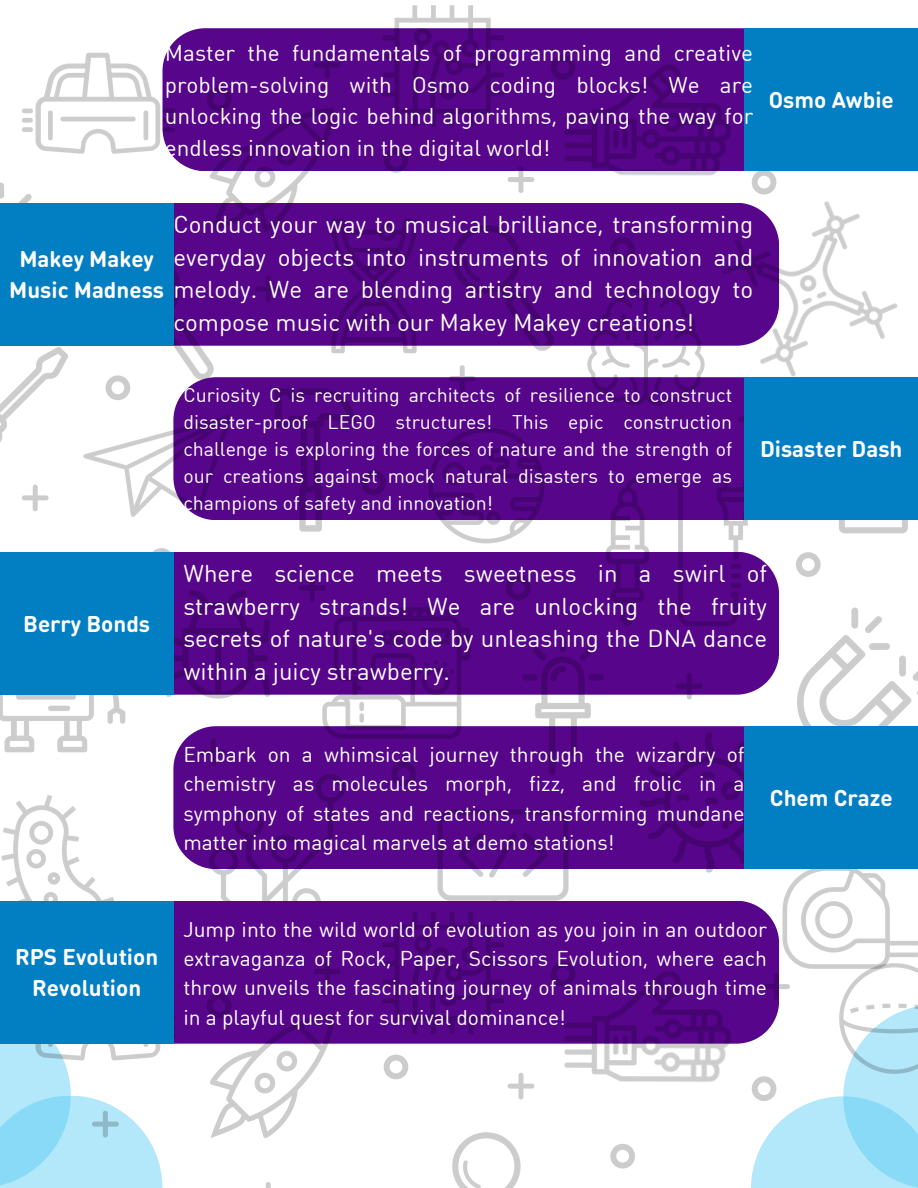
<style>
.page{position:relative;width:918px;height:1188px;background:#fff}
.page>*{position:absolute;margin:0;border:0;box-sizing:border-box;transform-origin:0 0}
.t1{font:24px/32.7px "DIN Round Web W03";color:#fff}
.t2{font:22.5px/31.5px "DIN Round Web W03";color:#fff;text-align:justify}
.t3{font:700 22.5px/31.5px "DIN Round Web W04";color:#fff;text-align:center}
.t4{font:21px/29.2px "DIN Round Web W03";color:#fff;text-align:justify}
.t5{font:19.5px/27px "DIN Round Web W03";color:#fff;text-align:justify}
.s1{font-family:"DIN Round Web W04";font-weight:700;font-size:22.5px}
</style>
<div class="page">
<svg style="left:0;top:1124px;width:163px;height:64px;background:#abe4f9"></svg>
<svg style="left:751px;top:1105px;width:92px;height:83px;background:#b8e8fa"></svg>
<svg style="left:843px;top:1110px;width:64px;height:78px;background:#98def8"></svg>
<div style="left:213px;top:28px;width:308px;height:143px;background:#57058b"></div>
<div style="left:188px;top:726px;width:421px;height:143px;background:#57058b"></div>
<img style="left:22px;top:28px;width:191px;height:189px">
<img style="left:177px;top:737px;width:219px;height:164px">
<img style="left:173px;top:227px;width:80px;height:132px">
<img style="left:0;top:369px;width:50px;height:143px">
<img style="left:50px;top:359px;width:148px;height:214px">
<img style="left:0;top:139px;width:115px;height:230px">
<img style="left:182px;top:80px;width:179px;height:179px">
<img style="left:0;top:538px;width:174px;height:214px">
<svg style="left:255px;top:276px;width:15px;height:26px"></svg>
<svg style="left:105px;top:375px;width:25px;height:25px"></svg>
<svg style="left:207px;top:87px;width:25px;height:25px"></svg>
<svg style="left:22px;top:485px;width:27px;height:26px"></svg>
<img style="left:149px;top:573px;width:141px;height:141px">
<svg style="left:149px;top:548px;width:25px;height:25px"></svg>
<svg style="left:200px;top:739px;width:27px;height:27px"></svg>
<img style="left:1px;top:752px;width:177px;height:144px">
<img style="left:354px;top:5px;width:167px;height:151px">
<svg style="left:314px;top:52px;width:27px;height:26px"></svg>
<img style="left:409px;top:780px;width:189px;height:121px">
<img style="left:609px;top:726px;width:136px;height:147px">
<img style="left:741px;top:607px;width:177px;height:198px">
<svg style="left:391px;top:780px;width:25px;height:7px"></svg>
<img style="left:782px;top:869px;width:108px;height:98px">
<img style="left:521px;top:28px;width:224px;height:218px">
<svg style="left:551px;top:55px;width:25px;height:25px"></svg>
<img style="left:839px;top:520px;width:69px;height:14px">
<img style="left:665px;top:144px;width:233px;height:290px">
<svg style="left:752px;top:171px;width:25px;height:24px"></svg>
<img style="left:198px;top:343px;width:182px;height:234px">
<svg style="left:361px;top:470px;width:19px;height:25px"></svg>
<img style="left:270px;top:183px;width:207px;height:207px">
<svg style="left:383px;top:148px;width:26px;height:25px"></svg>
<img style="left:290px;top:566px;width:213px;height:214px">
<img style="left:413px;top:198px;width:181px;height:180px">
<svg style="left:508px;top:166px;width:26px;height:27px"></svg>
<img style="left:452px;top:595px;width:222px;height:222px">
<svg style="left:676px;top:673px;width:27px;height:26px"></svg>
<img style="left:570px;top:441px;width:221px;height:222px">
<svg style="left:796px;top:552px;width:25px;height:25px"></svg>
<img style="left:380px;top:379px;width:213px;height:213px">
<svg style="left:449px;top:365px;width:27px;height:27px"></svg>
<svg style="left:506px;top:576px;width:25px;height:24px"></svg>
<img style="left:561px;top:262px;width:170px;height:170px">
<svg style="left:610px;top:237px;width:25px;height:25px"></svg>
<svg style="left:738px;top:406px;width:7px;height:26px"></svg>
<div style="left:745px;top:28px;width:173px;height:143px;background:#027ec3"></div>
<div style="left:0;top:203px;width:173px;height:143px;background:#027ec3"></div>
<div style="left:0;top:552px;width:173px;height:143px;background:#027ec3"></div>
<div style="left:745px;top:377px;width:173px;height:143px;background:#027ec3"></div>
<div style="left:213px;top:901px;width:566px;height:125px;background:#57058b"></div>
<div style="left:745px;top:726px;width:173px;height:143px;background:#027ec3"></div>
<img style="left:0;top:896px;width:213px;height:228px">
<img style="left:182px;top:987px;width:172px;height:151px">
<svg style="left:265px;top:1182px;width:6px;height:6px"></svg>
<svg style="left:207px;top:993px;width:25px;height:25px"></svg>
<svg style="left:92px;top:1111px;width:27px;height:27px"></svg>
<img style="left:803px;top:927px;width:115px;height:183px">
<img style="left:907px;top:1109px;width:11px;height:79px">
<img style="left:354px;top:883px;width:179px;height:161px">
<svg style="left:314px;top:958px;width:27px;height:27px"></svg>
<img style="left:521px;top:902px;width:250px;height:250px">
<svg style="left:551px;top:962px;width:25px;height:25px"></svg>
<svg style="left:752px;top:1076px;width:25px;height:25px"></svg>
<svg style="left:763px;top:973px;width:27px;height:27px"></svg>
<svg style="left:383px;top:1054px;width:26px;height:25px"></svg>
<img style="left:452px;top:1104px;width:142px;height:84px">
<svg style="left:508px;top:1073px;width:26px;height:27px"></svg>
<img style="left:561px;top:1169px;width:33px;height:19px">
<svg style="left:610px;top:1144px;width:25px;height:25px"></svg>
<div style="left:0;top:901px;width:173px;height:143px;background:#027ec3"></div>
<p class="t2" style="left:165px;top:37px;width:590px">Master the fundamentals of programming and creative problem-solving with Osmo coding blocks! We are unlocking the logic behind algorithms, paving the way for endless innovation in the digital world!</p>
<p class="t3" style="left:769px;top:83px;width:127px">Osmo Awbie</p>
<p class="t1" style="left:173px;top:207px;width:581px">Conduct your way to musical brilliance, transforming everyday objects into instruments of innovation and</p>
<p class="t3" style="left:19px;top:242px;width:136px">Makey Makey</p>
<p class="t1" style="left:9px;top:272px;width:746px"><span class="s1">Music Madness</span> melody. We are blending artistry and technology to</p>
<p class="t1" style="left:173px;top:305px;width:522px">compose music with our Makey Makey creations!</p>
<p class="t5" style="left:183px;top:381px;width:550px">Curiosity C is recruiting architects of resilience to construct disaster-proof LEGO structures! This epic construction challenge is exploring the forces of nature and the strength of our creations against mock natural disasters to emerge as champions of safety and innovation!</p>
<p class="t3" style="left:760px;top:432px;width:144px">Disaster Dash</p>
<p class="t3" style="left:23px;top:607px;width:129px">Berry Bonds</p>
<p class="t3" style="left:15px;top:940px;width:145px">RPS Evolution<br>Revolution</p>
<p class="t1" style="left:183px;top:556px;width:585px;text-align:justify">Where science meets sweetness in a swirl of strawberry strands! We are unlocking the fruity secrets of nature's code by unleashing the DNA dance within a juicy strawberry.</p>
<p class="t4" style="left:183px;top:739px;width:563px">Embark on a whimsical journey through the wizardry of chemistry as molecules morph, fizz, and frolic in a symphony of states and reactions, transforming mundane matter into magical marvels at demo stations!</p>
<p class="t3" style="left:770px;top:781px;width:124px">Chem Craze</p>
<p class="t4" style="left:183px;top:914px;width:585px">Jump into the wild world of evolution as you join in an outdoor extravaganza of Rock, Paper, Scissors Evolution, where each throw unveils the fascinating journey of animals through time in a playful quest for survival dominance!</p>
</div>
